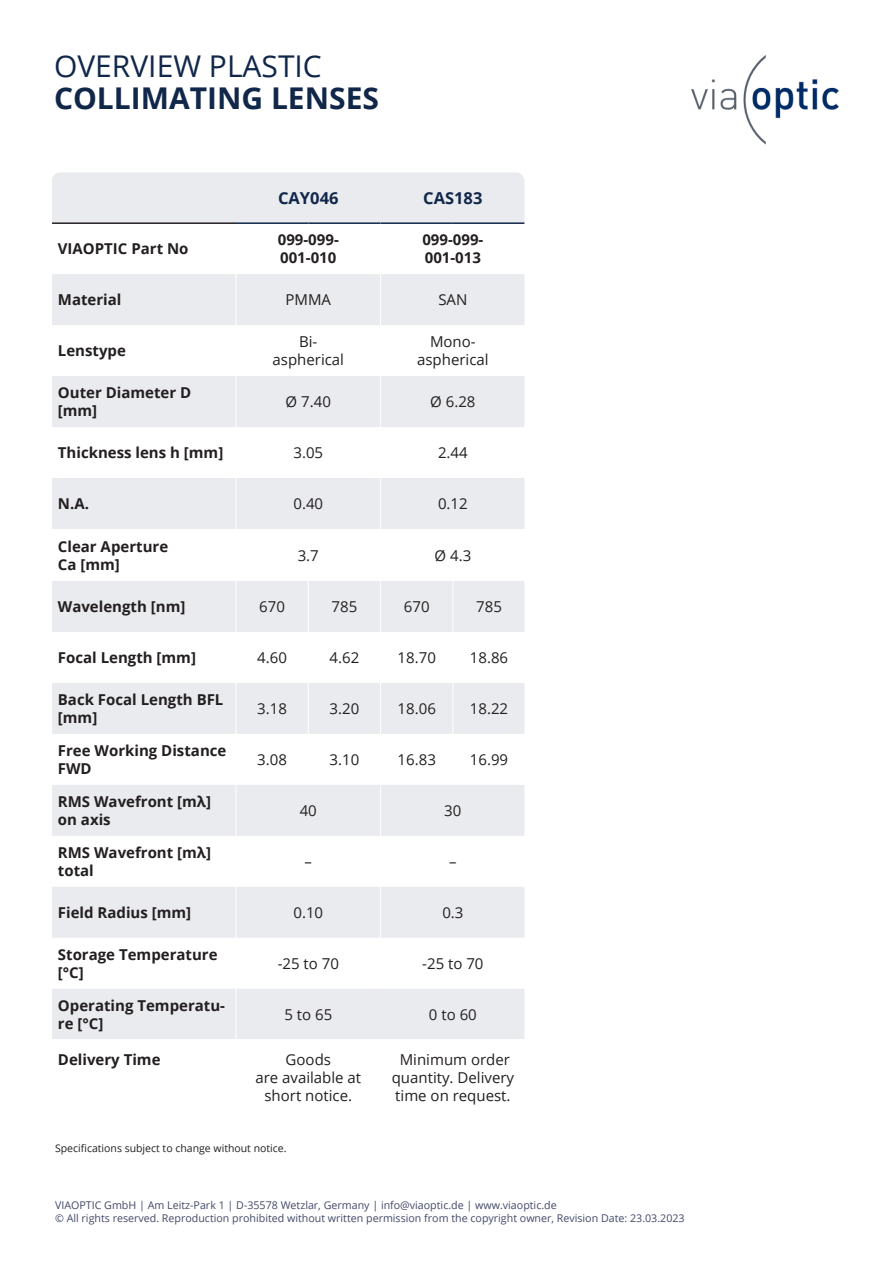
<style>
.page{position:relative;width:893px;height:1263px;background:#fff}
.page>*{position:absolute;margin:0;border:0;box-sizing:border-box;transform-origin:0 0}
.t1{font:700 30px "Open Sans";color:#11274a}
.t2{font:30px "Open Sans";color:#11274a}
.t3{font:700 16.5px "Open Sans";color:#11274a}
.t4{font:700 15px/18px "Open Sans";color:#231f20}
.t5{font:15px/18px "Open Sans";color:#231f20;text-align:center}
.t6{font:10.65px "Open Sans";color:#434968}
.t7{font:10.5px "Open Sans";color:#231f20}
</style>
<div class="page">
<img style="left:692px;top:55px;width:147px;height:90px">
<svg style="left:52px;top:172px;width:472px;height:867px;fill:#eaebef"></svg>
<hr style="left:236px;top:274px;width:1px;height:51px;background:#fff">
<hr style="left:380px;top:274px;width:1px;height:51px;background:#fff">
<hr style="left:236px;top:325px;width:1px;height:51px;background:#fff">
<hr style="left:380px;top:325px;width:1px;height:51px;background:#fff">
<hr style="left:236px;top:376px;width:1px;height:51px;background:#fff">
<hr style="left:380px;top:376px;width:1px;height:51px;background:#fff">
<hr style="left:236px;top:427px;width:1px;height:51px;background:#fff">
<hr style="left:380px;top:427px;width:1px;height:51px;background:#fff">
<hr style="left:236px;top:478px;width:1px;height:51px;background:#fff">
<hr style="left:380px;top:478px;width:1px;height:51px;background:#fff">
<hr style="left:236px;top:529px;width:1px;height:52px;background:#fff">
<hr style="left:380px;top:529px;width:1px;height:52px;background:#fff">
<hr style="left:236px;top:581px;width:1px;height:51px;background:#fff">
<hr style="left:308px;top:581px;width:1px;height:51px;background:#fff">
<hr style="left:380px;top:581px;width:1px;height:51px;background:#fff">
<hr style="left:452px;top:581px;width:1px;height:51px;background:#fff">
<hr style="left:236px;top:632px;width:1px;height:51px;background:#fff">
<hr style="left:308px;top:632px;width:1px;height:51px;background:#fff">
<hr style="left:380px;top:632px;width:1px;height:51px;background:#fff">
<hr style="left:452px;top:632px;width:1px;height:51px;background:#fff">
<hr style="left:236px;top:683px;width:1px;height:51px;background:#fff">
<hr style="left:308px;top:683px;width:1px;height:51px;background:#fff">
<hr style="left:380px;top:683px;width:1px;height:51px;background:#fff">
<hr style="left:452px;top:683px;width:1px;height:51px;background:#fff">
<hr style="left:236px;top:734px;width:1px;height:51px;background:#fff">
<hr style="left:308px;top:734px;width:1px;height:51px;background:#fff">
<hr style="left:380px;top:734px;width:1px;height:51px;background:#fff">
<hr style="left:452px;top:734px;width:1px;height:51px;background:#fff">
<hr style="left:236px;top:785px;width:1px;height:51px;background:#fff">
<hr style="left:380px;top:785px;width:1px;height:51px;background:#fff">
<hr style="left:236px;top:836px;width:1px;height:51px;background:#fff">
<hr style="left:380px;top:836px;width:1px;height:51px;background:#fff">
<hr style="left:236px;top:887px;width:1px;height:51px;background:#fff">
<hr style="left:380px;top:887px;width:1px;height:51px;background:#fff">
<hr style="left:236px;top:938px;width:1px;height:51px;background:#fff">
<hr style="left:380px;top:938px;width:1px;height:51px;background:#fff">
<hr style="left:236px;top:989px;width:1px;height:50px;background:#fff">
<hr style="left:52px;top:222px;width:184px;height:2px;background:#231f20">
<hr style="left:236px;top:222px;width:72px;height:2px;background:#11274a">
<hr style="left:308px;top:222px;width:73px;height:2px;background:#11274a">
<hr style="left:381px;top:222px;width:72px;height:2px;background:#11274a">
<hr style="left:453px;top:222px;width:71px;height:2px;background:#11274a">
<hr style="left:236px;top:224px;width:1px;height:50px;background:#fff">
<hr style="left:380px;top:224px;width:1px;height:50px;background:#fff">
<p class="t2" style="left:54px;top:46px;width:269px">OVERVIEW PLASTIC</p>
<p class="t1" style="left:54px;top:77px;width:327px">COLLIMATING LENSES</p>
<p class="t3" style="left:278px;top:186px;width:62px">CAY046</p>
<p class="t3" style="left:423px;top:186px;width:61px">CAS183</p>
<p class="t4" style="left:58px;top:240px;width:132px">VIAOPTIC Part No</p>
<p class="t4" style="left:278px;top:231px;width:63px">099-099-<br>001-010</p>
<p class="t4" style="left:422px;top:231px;width:63px">099-099-<br>001-013</p>
<p class="t4" style="left:58px;top:291px;width:65px">Material</p>
<p class="t5" style="left:285px;top:291px;width:47px">PMMA</p>
<p class="t5" style="left:438px;top:291px;width:31px">SAN</p>
<p class="t4" style="left:58px;top:341px;width:70px">Lenstype</p>
<p class="t5" style="left:273px;top:332px;width:73px">Bi&shy;aspherical</p>
<p class="t5" style="left:417px;top:332px;width:73px">Mono&shy;aspherical</p>
<p class="t4" style="left:58px;top:383px;width:135px">Outer Diameter D [mm]</p>
<p class="t5" style="left:286px;top:392px;width:47px">Ø 7.40</p>
<p class="t5" style="left:430px;top:392px;width:47px">Ø 6.28</p>
<p class="t4" style="left:58px;top:443px;width:167px">Thickness lens h [mm]</p>
<p class="t5" style="left:293px;top:443px;width:31px">3.05</p>
<p class="t5" style="left:438px;top:443px;width:31px">2.44</p>
<p class="t4" style="left:58px;top:494px;width:33px">N.A.</p>
<p class="t5" style="left:293px;top:494px;width:31px">0.40</p>
<p class="t5" style="left:438px;top:494px;width:31px">0.12</p>
<p class="t4" style="left:58px;top:537px;width:112px">Clear Aperture<br>Ca [mm]</p>
<p class="t5" style="left:298px;top:546px;width:23px">3.7</p>
<p class="t5" style="left:434px;top:546px;width:38px">Ø 4.3</p>
<p class="t4" style="left:58px;top:597px;width:129px">Wavelength [nm]</p>
<p class="t5" style="left:259px;top:597px;width:27px">670</p>
<p class="t5" style="left:332px;top:597px;width:27px">785</p>
<p class="t5" style="left:404px;top:597px;width:27px">670</p>
<p class="t5" style="left:476px;top:597px;width:27px">785</p>
<p class="t4" style="left:58px;top:648px;width:140px">Focal Length [mm]</p>
<p class="t5" style="left:257px;top:648px;width:31px">4.60</p>
<p class="t5" style="left:330px;top:648px;width:31px">4.62</p>
<p class="t5" style="left:398px;top:648px;width:40px">18.70</p>
<p class="t5" style="left:470px;top:648px;width:40px">18.86</p>
<p class="t4" style="left:58px;top:690px;width:167px">Back Focal Length BFL [mm]</p>
<p class="t5" style="left:257px;top:699px;width:31px">3.18</p>
<p class="t5" style="left:330px;top:699px;width:31px">3.20</p>
<p class="t5" style="left:398px;top:699px;width:40px">18.06</p>
<p class="t5" style="left:470px;top:699px;width:40px">18.22</p>
<p class="t4" style="left:58px;top:741px;width:170px">Free Working Distance<br>FWD</p>
<p class="t5" style="left:257px;top:750px;width:31px">3.08</p>
<p class="t5" style="left:330px;top:750px;width:31px">3.10</p>
<p class="t5" style="left:398px;top:750px;width:40px">16.83</p>
<p class="t5" style="left:470px;top:750px;width:40px">16.99</p>
<p class="t4" style="left:58px;top:792px;width:155px">RMS Wavefront [mλ] on axis</p>
<p class="t5" style="left:300px;top:801px;width:19px">40</p>
<p class="t5" style="left:444px;top:801px;width:19px">30</p>
<p class="t4" style="left:58px;top:843px;width:155px">RMS Wavefront [mλ] total</p>
<p class="t5" style="left:305px;top:852px;width:9px">–</p>
<p class="t5" style="left:449px;top:852px;width:9px">–</p>
<p class="t4" style="left:58px;top:903px;width:135px">Field Radius [mm]</p>
<p class="t5" style="left:293px;top:903px;width:31px">0.10</p>
<p class="t5" style="left:442px;top:903px;width:23px">0.3</p>
<p class="t4" style="left:58px;top:945px;width:161px">Storage Temperature [°C]</p>
<p class="t5" style="left:278px;top:954px;width:63px">-25 to 70</p>
<p class="t5" style="left:422px;top:954px;width:63px">-25 to 70</p>
<p class="t4" style="left:58px;top:996px;width:169px">Operating Temperatu&shy;re [°C]</p>
<p class="t5" style="left:284px;top:1005px;width:49px">5 to 65</p>
<p class="t5" style="left:429px;top:1005px;width:49px">0 to 60</p>
<p class="t4" style="left:58px;top:1050px;width:104px">Delivery Time</p>
<p class="t5" style="left:255px;top:1050px;width:107px">Goods<br>are available at short notice.</p>
<p class="t5" style="left:392px;top:1050px;width:124px">Minimum order quantity. Delivery time on request.</p>
<p class="t7" style="left:55px;top:1141px;width:233px">Specifications subject to change without notice.</p>
<p class="t6" style="left:55px;top:1198px;width:503px">VIAOPTIC GmbH | Am Leitz-Park 1 | D-35578 Wetzlar, Germany | info@viaoptic.de | www.viaoptic.de</p>
<p class="t6" style="left:55px;top:1210px;width:631px">© All rights reserved. Reproduction prohibited without written permission from the copyright owner, Revision Date: 23.03.2023</p>
</div>
